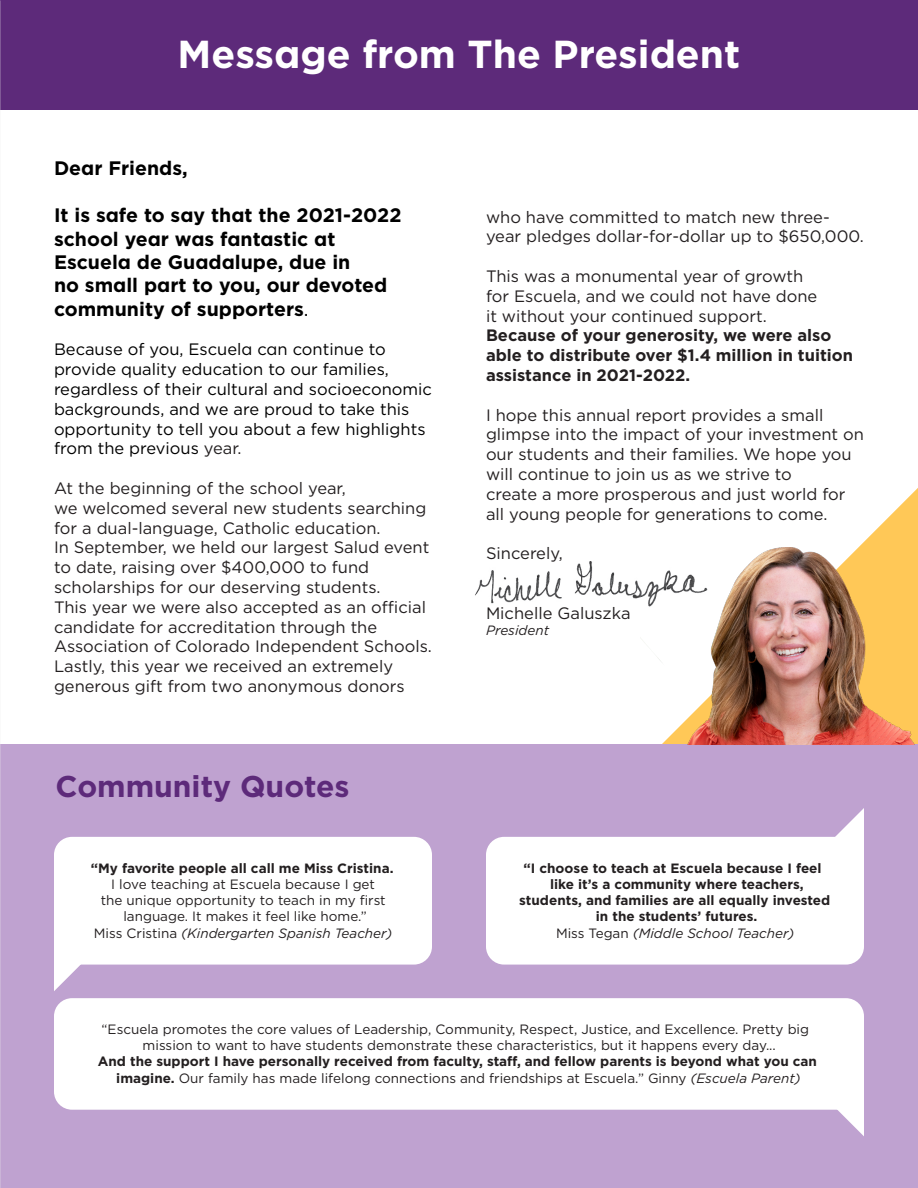
<style>
.page{position:relative;width:918px;height:1188px;background:#fff}
.page>*{position:absolute;margin:0;border:0;box-sizing:border-box;transform-origin:0 0}
.t1{font:700 39px "Gotham";color:#fff}
.t2{font:700 30px "Gotham";color:#5d2a7a}
.t3{font:700 19.5px/23.4px "Gotham";color:#000}
.t4{font:16.5px/19.8px "Gotham";color:#231f20}
.t5{font:16.5px/19.8px "Gotham";color:#000}
.t6{font:700 16.5px "Gotham";color:#231f20}
.t7{font:700 13.5px/16.2px "Gotham";color:#231f20;text-align:center}
.t8{font:13.5px "Gotham";color:#231f20}
.t9{font:italic 13.5px "Gotham";color:#231f20}
.s1{font-weight:400}
.s2{color:#231f20}
.s3{font-style:normal}
.s4{font-weight:400;font-style:italic}
</style>
<div class="page">
<svg style="left:859px;top:488px;width:59px;height:59px"></svg>
<div style="left:0;top:744px;width:918px;height:444px;background:#bfa2d0"></div>
<div style="left:54px;top:998px;width:810px;height:112px;background:#fff;border-radius:18px"></div>
<div style="left:54px;top:837px;width:378px;height:128px;background:#fff;border-radius:18px"></div>
<div style="left:486px;top:837px;width:378px;height:128px;background:#fff;border-radius:18px"></div>
<div style="left:0;top:0;width:918px;height:109px;background:#5d2a7a"></div>
<img style="left:475px;top:561px;width:165px;height:43px">
<svg style="left:810px;top:1096px;width:54px;height:40px"></svg>
<svg style="left:54px;top:951px;width:54px;height:40px"></svg>
<svg style="left:810px;top:808px;width:54px;height:43px"></svg>
<img style="left:640px;top:547px;width:278px;height:197px">
<p class="t1" style="left:178px;top:28px;width:564px">Message from The President</p>
<p class="t3" style="left:54px;top:157px;width:135px">Dear Friends,</p>
<p class="t3" style="left:54px;top:204px;width:349px">It is safe to say that the 2021-2022 school year was fantastic at</p>
<p class="t3" style="left:54px;top:250px;width:298px">Escuela de Guadalupe, due in</p>
<p class="t3" style="left:54px;top:274px;width:335px">no small part to you, our devoted</p>
<p class="t3" style="left:54px;top:297px;width:256px">community of supporters<span class="s1">.</span></p>
<p class="t5" style="left:54px;top:339px;width:333px">Because of you, Escuela can continue to</p>
<p class="t5" style="left:54px;top:359px;width:336px">provide quality education to our families,</p>
<p class="t5" style="left:54px;top:379px;width:380px">regardless of their cultural and socioeconomic backgrounds, and we are proud to take this</p>
<p class="t5" style="left:54px;top:419px;width:373px">opportunity to tell you about a few highlights from the previous <span class="s2">year.</span></p>
<p class="t4" style="left:54px;top:478px;width:293px">At the beginning of the school year,</p>
<p class="t4" style="left:54px;top:498px;width:374px">we welcomed several new students searching for a dual-language, Catholic education.</p>
<p class="t4" style="left:54px;top:537px;width:377px">In September, we held our largest Salud event to date, raising over $400,000 to fund</p>
<p class="t4" style="left:54px;top:577px;width:328px">scholarships for our deserving students.</p>
<p class="t4" style="left:54px;top:597px;width:374px">This year we were also accepted as an official candidate for accreditation through the</p>
<p class="t4" style="left:54px;top:636px;width:379px">Association of Colorado Independent Schools.<br>Lastly, this year we received an extremely</p>
<p class="t4" style="left:54px;top:676px;width:352px">generous gift from two anonymous donors</p>
<p class="t2" style="left:56px;top:766px;width:296px">Community Quotes</p>
<p class="t7" style="left:91px;top:860px;width:304px">“My favorite people all call me Miss Cristina.</p>
<p class="t8" style="left:111px;top:876px;width:265px">I love teaching at Escuela because I get</p>
<p class="t8" style="left:101px;top:892px;width:287px">the unique opportunity to teach in my first</p>
<p class="t8" style="left:123px;top:908px;width:245px">language. It makes it feel like home.”</p>
<p class="t9" style="left:94px;top:924px;width:300px"><span class="s3">Miss Cristina</span> (Kindergarten Spanish Teacher)</p>
<p class="t4" style="left:486px;top:207px;width:379px">who have committed to match new three&shy;year pledges dollar-for-dollar up to $650,000.</p>
<p class="t4" style="left:486px;top:266px;width:319px">This was a monumental year of growth</p>
<p class="t4" style="left:486px;top:286px;width:333px">for Escuela, and we could not have done</p>
<p class="t4" style="left:486px;top:306px;width:282px">it without your continued support.</p>
<p class="t6" style="left:486px;top:325px;width:347px">Because of your generosity, we were also</p>
<p class="t6" style="left:486px;top:344px;width:369px">able to distribute over $1.4 million in tuition</p>
<p class="t6" style="left:486px;top:364px;width:206px">assistance in 2021-2022.</p>
<p class="t4" style="left:486px;top:405px;width:380px">I hope this annual report provides a small glimpse into the impact of your investment on our students and their families. We hope you will continue to join us as we strive to</p>
<p class="t4" style="left:486px;top:484px;width:361px">create a more prosperous and just world for all young people for generations to come.</p>
<p class="t4" style="left:486px;top:543px;width:78px">Sincerely,</p>
<p class="t4" style="left:486px;top:603px;width:146px">Michelle Galuszka</p>
<p class="t9" style="left:486px;top:621px;width:65px">President</p>
<p class="t7" style="left:524px;top:860px;width:300px">“I choose to teach at Escuela because I feel</p>
<p class="t7" style="left:550px;top:876px;width:255px">like it’s a community where teachers,</p>
<p class="t7" style="left:519px;top:892px;width:313px">students, and families are all equally invested in the students’ futures.</p>
<p class="t9" style="left:556px;top:924px;width:240px"><span class="s3">Miss Tegan</span> (Middle School Teacher)</p>
<p class="t8" style="left:102px;top:1021px;width:709px">“Escuela promotes the core values of Leadership, Community, Respect, Justice, and Excellence. Pretty big</p>
<p class="t8" style="left:143px;top:1037px;width:635px">mission to want to have students demonstrate these characteristics, but it happens every day...</p>
<p class="t7" style="left:98px;top:1054px;width:721px">And the support I have personally received from faculty, staff, and fellow parents is beyond what you can imagine. <span class="s1">Our family has made lifelong connections and friendships at Escuela.” Ginny</span> <span class="s4">(Escuela Parent)</span></p>
</div>
